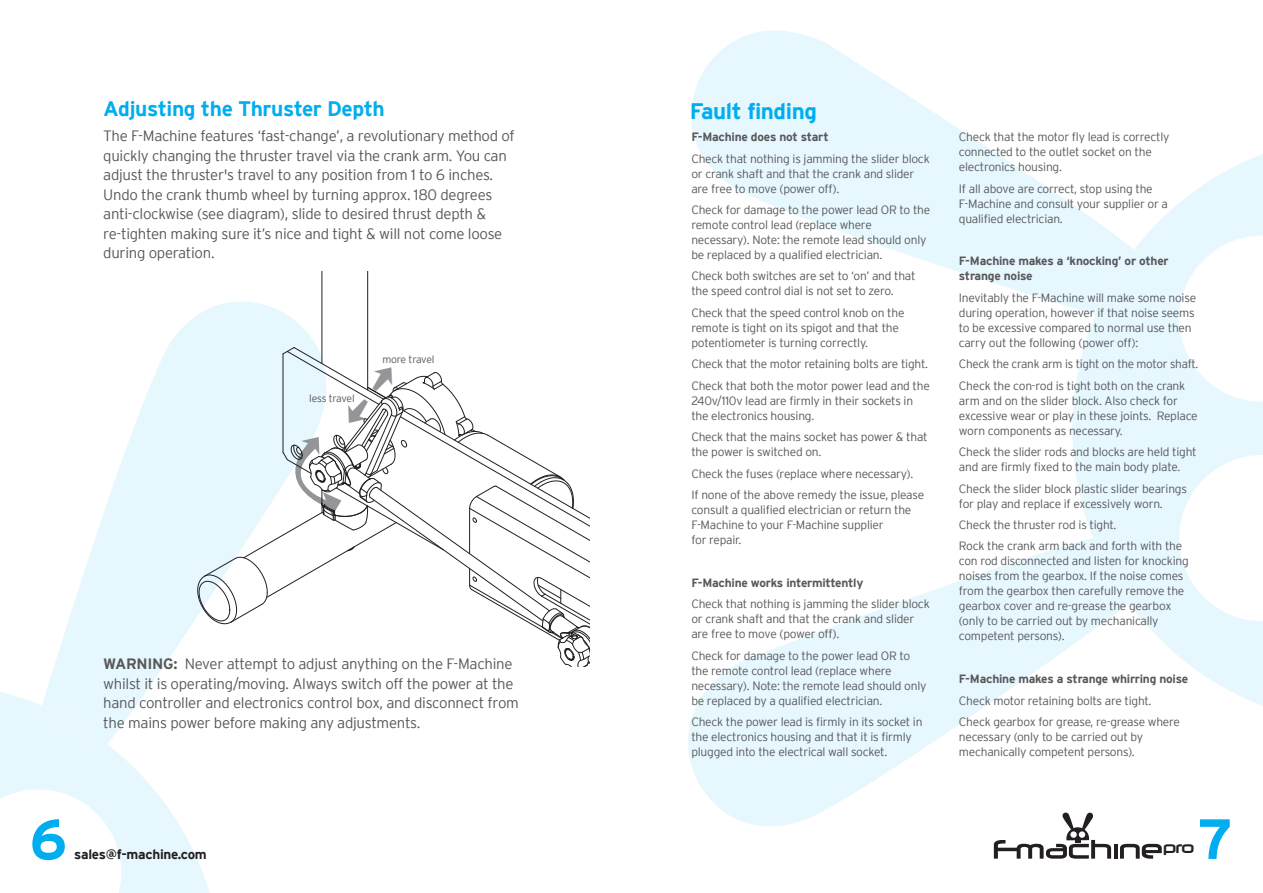
<style>
.page{position:relative;width:1263px;height:893px;background:#fff}
.page>*{position:absolute;margin:0;border:0;box-sizing:border-box;transform-origin:0 0}
.t1{font:700 56.55px "Interstate";color:#00aeef}
.t2{font:700 22.5px "Interstate";letter-spacing:-.02em;color:#00aeef}
.t3{font:700 21px "Interstate";letter-spacing:-.02em;color:#00aeef}
.t4{font:300 15px/19.5px "Interstate";letter-spacing:-.02em;color:#57585a}
.t5{font:14.7px "Neuropolitical";color:#231f20}
.t6{font:700 13.5px "Interstate";letter-spacing:-.02em;color:#231f20}
.t7{font:300 12px/15px "Interstate";letter-spacing:-.02em;color:#57585a}
.t8{font:700 12px/15px "Interstate";letter-spacing:-.02em;color:#57585a}
.t9{font:300 10.5px "Interstate";letter-spacing:-.03em;color:#57585a}
.s1{font-weight:700}
</style>
<div class="page">
<svg style="left:688px;top:544px;width:384px;height:282px;fill:#e6f7fd"></svg>
<svg style="left:691px;top:31px;width:381px;height:277px;fill:#e6f7fd"></svg>
<svg style="left:1072px;top:154px;width:191px;height:552px;fill:#e6f7fd"></svg>
<div style="left:1093px;top:537px;width:39px;height:67px;background:#e6f7fd"></div>
<div style="left:1095px;top:250px;width:41px;height:67px;background:#e6f7fd"></div>
<svg style="left:49px;top:298px;width:274px;height:384px;fill:#e6f7fd"></svg>
<svg style="left:0;top:682px;width:210px;height:211px"></svg>
<div style="left:39px;top:706px;width:68px;height:40px;background:#e6f7fd"></div>
<hr style="left:1114px;top:844px;width:3px;height:15px;background:#231f20">
<svg style="left:1120px;top:844px;width:42px;height:15px"></svg>
<svg style="left:994px;top:811px;width:117px;height:48px"></svg>
<div style="left:1079px;top:831px;width:6px;height:7px;background:#fff;border-radius:50%"></div>
<svg style="left:1070px;top:831px;width:7px;height:7px"></svg>
<hr style="left:367px;top:272px;width:1px;height:118px;background:#231f20">
<hr style="left:321px;top:272px;width:1px;height:92px;background:#231f20">
<svg style="left:197px;top:346px;width:392px;height:321px"></svg>
<h3 class="t3" style="left:103px;top:97px;width:283px">Adjusting the Thruster Depth</h3>
<p class="t4" style="left:103px;top:126px;width:413px">The F-Machine features ‘fast-change’, a revolutionary method of quickly changing the thruster travel via the crank arm. You can adjust the thruster's travel to any position from 1 to 6 inches.<br>Undo the crank thumb wheel by turning approx. 180 degrees anti-clockwise (see diagram), slide to desired thrust depth &amp; re-tighten making sure it’s nice and tight &amp; will not come loose during operation.</p>
<p class="t9" style="left:309px;top:392px;width:47px">less travel</p>
<p class="t9" style="left:382px;top:353px;width:54px">more travel</p>
<p class="t4" style="left:103px;top:654px;width:417px"><span class="s1">WARNING:</span> Never attempt to adjust anything on the F-Machine whilst it is operating/moving. Always switch off the power at the hand controller and electronics control box, and disconnect from the mains power before making any adjustments.</p>
<h2 class="t2" style="left:690px;top:99px;width:129px">Fault finding</h2>
<p class="t8" style="left:691px;top:129px;width:139px">F-Machine does not start</p>
<p class="t7" style="left:691px;top:151px;width:240px">Check that nothing is jamming the slider block or crank shaft and that the crank and slider are free to move (power off).</p>
<p class="t7" style="left:691px;top:202px;width:240px">Check for damage to the power lead OR to the remote control lead (replace where necessary). Note: the remote lead should only be replaced by a qualified electrician.</p>
<p class="t7" style="left:691px;top:269px;width:226px">Check both switches are set to ‘on’ and that the speed control dial is not set to zero.</p>
<p class="t7" style="left:691px;top:305px;width:215px">Check that the speed control knob on the remote is tight on its spigot and that the potentiometer is turning correctly.</p>
<p class="t7" style="left:691px;top:353px;width:240px;line-height:21.5px">Check that the motor retaining bolts are tight.<br>Check that both the motor power lead and the</p>
<p class="t7" style="left:691px;top:393px;width:223px">240v/110v lead are firmly in their sockets in the electronics housing.</p>
<p class="t7" style="left:691px;top:429px;width:238px">Check that the mains socket has power &amp; that the power is switched on.</p>
<p class="t7" style="left:691px;top:462px;width:234px;line-height:21.5px">Check the fuses (replace where necessary).<br>If none of the above remedy the issue, please</p>
<p class="t7" style="left:691px;top:502px;width:222px">consult a qualified electrician or return the<br>F-Machine to your F-Machine supplier<br>for repair.</p>
<p class="t8" style="left:691px;top:575px;width:174px">F-Machine works intermittently</p>
<p class="t7" style="left:691px;top:596px;width:240px">Check that nothing is jamming the slider block or crank shaft and that the crank and slider are free to move (power off).</p>
<p class="t7" style="left:691px;top:648px;width:237px">Check for damage to the power lead OR to the remote control lead (replace where necessary). Note: the remote lead should only be replaced by a qualified electrician.</p>
<p class="t7" style="left:691px;top:714px;width:233px">Check the power lead is firmly in its socket in the electronics housing and that it is firmly plugged into the electrical wall socket.</p>
<p class="t7" style="left:959px;top:129px;width:212px">Check that the motor fly lead is correctly connected to the outlet socket on the electronics housing.</p>
<p class="t7" style="left:959px;top:181px;width:211px">If all above are correct, stop using the<br>F-Machine and consult your supplier or a qualified electrician.</p>
<p class="t8" style="left:959px;top:254px;width:211px">F-Machine makes a ‘knocking’ or other strange noise</p>
<p class="t7" style="left:959px;top:290px;width:239px">Inevitably the F-Machine will make some noise during operation, however if that noise seems to be excessive compared to normal use then carry out the following (power off):</p>
<p class="t7" style="left:959px;top:353px;width:241px;line-height:21.5px">Check the crank arm is tight on the motor shaft.<br>Check the con-rod is tight both on the crank</p>
<p class="t7" style="left:959px;top:393px;width:240px">arm and on the slider block. Also check for excessive wear or play in these joints. Replace worn components as necessary.</p>
<p class="t7" style="left:959px;top:444px;width:239px">Check the slider rods and blocks are held tight and are firmly fixed to the main body plate.</p>
<p class="t7" style="left:959px;top:481px;width:230px">Check the slider block plastic slider bearings for play and replace if excessively worn.</p>
<p class="t7" style="left:959px;top:514px;width:225px;line-height:21.5px">Check the thruster rod is tight.<br>Rock the crank arm back and forth with the</p>
<p class="t7" style="left:959px;top:553px;width:231px">con rod disconnected and listen for knocking noises from the gearbox. If the noise comes from the gearbox then carefully remove the gearbox cover and re-grease the gearbox (only to be carried out by mechanically competent persons).</p>
<p class="t8" style="left:959px;top:671px;width:231px">F-Machine makes a strange whirring noise</p>
<p class="t7" style="left:959px;top:690px;width:223px;line-height:21.5px">Check motor retaining bolts are tight.<br>Check gearbox for grease, re-grease where</p>
<p class="t7" style="left:959px;top:729px;width:186px">necessary (only to be carried out by mechanically competent persons).</p>
<h1 class="t1" style="left:30px;top:808px;width:39px">6</h1>
<h1 class="t1" style="left:1196px;top:807px;width:39px">7</h1>
<p class="t6" style="left:74px;top:847px;width:134px">sales@f-machine.com</p>
<p class="t5" style="left:1163px;top:838px;width:33px">pro</p>
</div>
